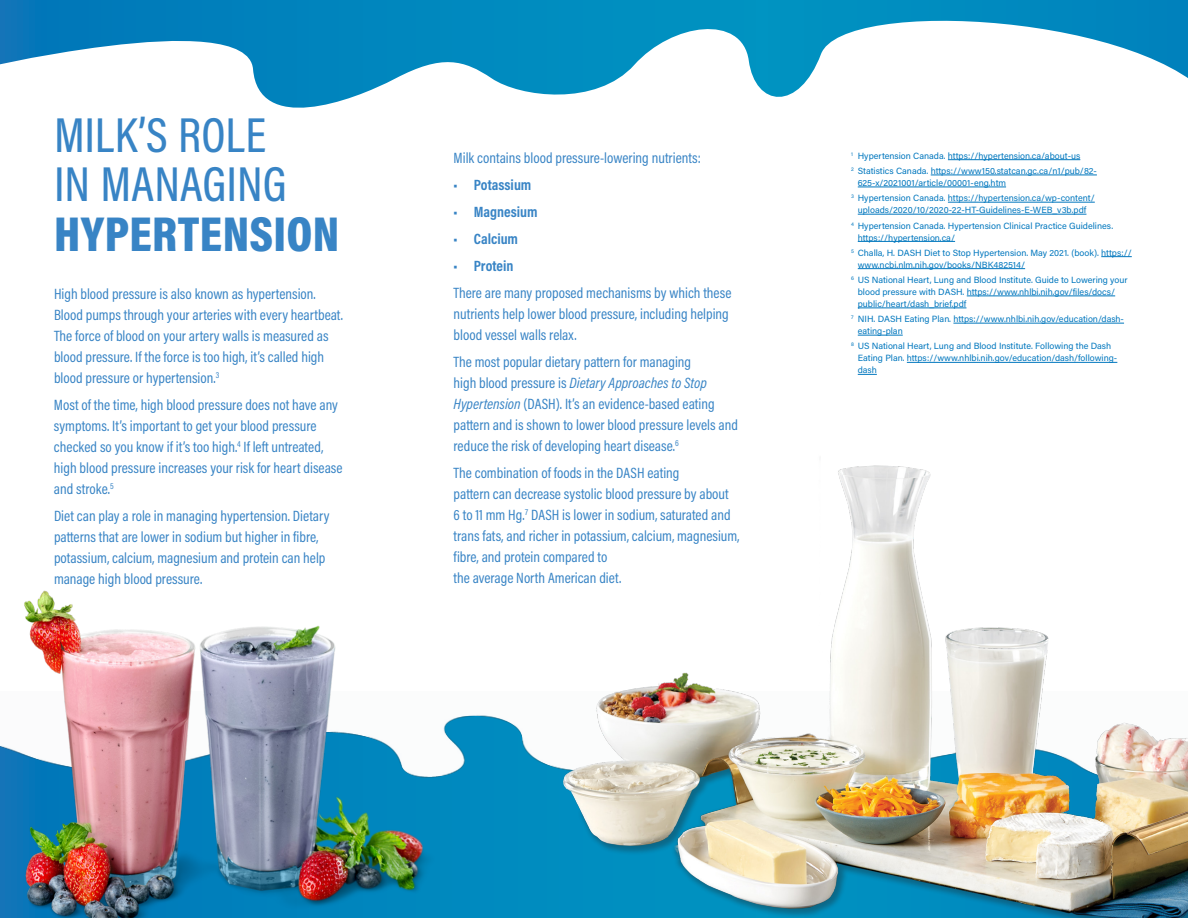
<style>
.page{position:relative;width:1188px;height:918px;background:#fff}
.page>*{position:absolute;margin:0;border:0;box-sizing:border-box;transform-origin:0 0}
.t1{font:500 49.5px/49.5px "Acumin Pro Cond";color:#3884c5}
.t2{font:900 49.5px "Acumin Pro Cond";letter-spacing:.005em;color:#3884c5}
.t3{font:15px/21px "Acumin Pro Cond";color:#3884c5}
.t4{font:700 15px "Acumin Pro Cond";color:#3884c5}
.t5{font:9px/15.3px "Acumin Pro";color:#0077be}
.s1{font-style:italic}
</style>
<div class="page">
<img style="left:441px;top:715px;width:110px;height:141px">
<svg style="left:0;top:0;width:1188px;height:108px"></svg>
<hr style="left:948px;top:159px;width:132px;height:1px;background:#0077be">
<hr style="left:931px;top:175px;width:166px;height:1px;background:#0077be">
<hr style="left:858px;top:187px;width:148px;height:1px;background:#0077be">
<hr style="left:948px;top:202px;width:147px;height:1px;background:#0077be">
<hr style="left:858px;top:214px;width:228px;height:1px;background:#0077be">
<hr style="left:858px;top:241px;width:97px;height:1px;background:#0077be">
<hr style="left:1101px;top:256px;width:31px;height:1px;background:#0077be">
<hr style="left:858px;top:268px;width:167px;height:1px;background:#0077be">
<hr style="left:967px;top:296px;width:148px;height:1px;background:#0077be">
<hr style="left:858px;top:308px;width:108px;height:1px;background:#0077be">
<hr style="left:953px;top:323px;width:171px;height:1px;background:#0077be">
<hr style="left:858px;top:335px;width:45px;height:1px;background:#0077be">
<hr style="left:907px;top:362px;width:210px;height:1px;background:#0077be">
<svg style="left:858px;top:374px;width:19px;height:1px"></svg>
<img style="left:0;top:590px;width:441px;height:328px">
<img style="left:551px;top:465px;width:637px;height:453px">
<h1 class="t1" style="left:54px;top:109px;width:234px">MILK’S ROLE<br>IN MANAGING</h1>
<h1 class="t2" style="left:54px;top:201px;width:287px">HYPERTENSION</h1>
<p class="t3" style="left:54px;top:283px;width:291px">High blood pressure is also known as hypertension.<br>Blood pumps through your arteries with every heartbeat.<br>The force of blood on your artery walls is measured as blood pressure. If the force is too high, it’s called high blood pressure or hypertension.<sup>3</sup></p>
<p class="t3" style="left:54px;top:394px;width:290px">Most of the time, high blood pressure does not have any symptoms. It’s important to get your blood pressure checked so you know if it’s too high.<sup>4</sup> If left untreated, high blood pressure increases your risk for heart disease and stroke.<sup>5</sup></p>
<p class="t3" style="left:54px;top:505px;width:277px">Diet can play a role in managing hypertension. Dietary patterns that are lower in sodium but higher in fibre, potassium, calcium, magnesium and protein can help manage high blood pressure.</p>
<p class="t3" style="left:454px;top:147px;width:249px">Milk contains blood pressure-lowering nutrients:</p>
<p class="t4" style="left:454px;top:175px;width:79px">• Potassium</p>
<p class="t4" style="left:454px;top:202px;width:85px">• Magnesium</p>
<p class="t4" style="left:454px;top:229px;width:66px">• Calcium</p>
<p class="t4" style="left:454px;top:256px;width:62px">• Protein</p>
<p class="t3" style="left:454px;top:282px;width:279px">There are many proposed mechanisms by which these nutrients help lower blood pressure, including helping blood vessel walls relax.</p>
<p class="t3" style="left:454px;top:351px;width:286px">The most popular dietary pattern for managing<br>high blood pressure is <span class="s1">Dietary Approaches to Stop Hypertension</span> (DASH). It’s an evidence-based eating pattern and is shown to lower blood pressure levels and reduce the risk of developing heart disease.<sup>6</sup></p>
<p class="t3" style="left:454px;top:462px;width:287px">The combination of foods in the DASH eating<br>pattern can decrease systolic blood pressure by about<br>6 to 11 mm Hg.<sup>7</sup> DASH is lower in sodium, saturated and trans fats, and richer in potassium, calcium, magnesium, fibre, and protein compared to<br>the average North American diet.</p>
<p class="t5" style="left:851px;top:148px;width:247px"><sup>1</sup> Hypertension Canada. https://hypertension.ca/about-us<br><sup>2</sup> Statistics Canada. https://www150.statcan.gc.ca/n1/pub/82-</p>
<p class="t5" style="left:851px;top:175px;width:245px;text-indent:7px">625-x/2021001/article/00001-eng.htm<br><sup>3</sup> Hypertension Canada. https://hypertension.ca/wp-content/</p>
<p class="t5" style="left:851px;top:202px;width:264px;text-indent:7px">uploads/2020/10/2020-22-HT-Guidelines-E-WEB_v3b.pdf<br><sup>4</sup> Hypertension Canada. Hypertension Clinical Practice Guidelines.</p>
<p class="t5" style="left:851px;top:229px;width:282px;text-indent:7px">https://hypertension.ca/<br><sup>5</sup> Challa, H. DASH Diet to Stop Hypertension. May 2021. (book). https://</p>
<p class="t5" style="left:851px;top:257px;width:278px;text-indent:7px">www.ncbi.nlm.nih.gov/books/NBK482514/<br><sup>6</sup> US National Heart, Lung and Blood Institute. Guide to Lowering your</p>
<p class="t5" style="left:858px;top:285px;width:259px;line-height:12px">blood pressure with DASH. https://www.nhlbi.nih.gov/files/docs/ public/heart/dash_brief.pdf</p>
<p class="t5" style="left:858px;top:313px;width:268px;line-height:12px;text-indent:-7px"><sup>7</sup> NIH. DASH Eating Plan. https://www.nhlbi.nih.gov/education/dash&shy;eating-plan</p>
<p class="t5" style="left:858px;top:340px;width:261px;line-height:12px;text-indent:-7px"><sup>8</sup> US National Heart, Lung and Blood Institute. Following the Dash<br>Eating Plan. https://www.nhlbi.nih.gov/education/dash/following&shy;dash</p>
</div>
